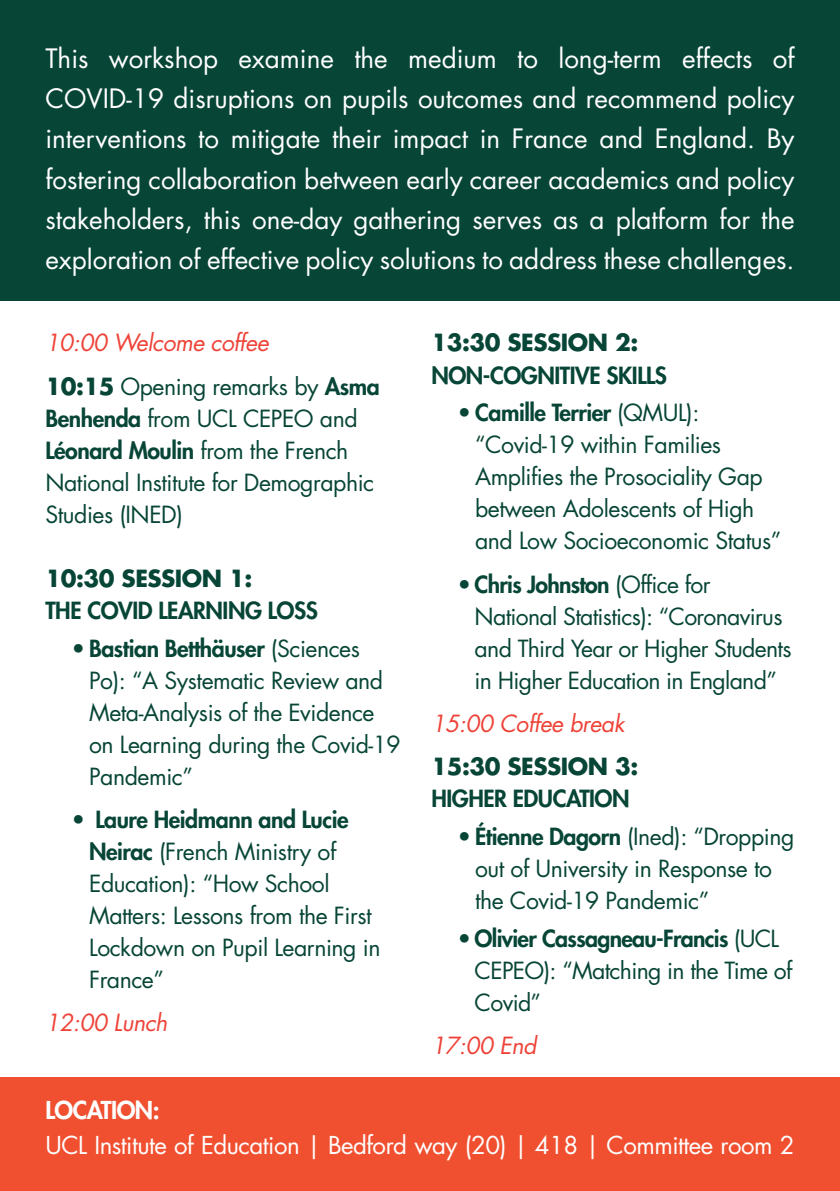
<style>
.page{position:relative;width:840px;height:1191px;background:#fff}
.page>*{position:absolute;margin:0;border:0;box-sizing:border-box;transform-origin:0 0}
.t1{font:26px/40.2px "Futura Std";color:#fff;text-align:justify}
.t2{font:24px "Futura Std";letter-spacing:-.02em;color:#fff}
.t3{font:800 24px "Futura Std";letter-spacing:-.02em;color:#fff}
.t4{font:23px/32px "Futura Std";letter-spacing:-.02em;color:#074536}
.t5{font:800 23px/32px "Futura Std";letter-spacing:-.02em;color:#074536}
.t6{font:italic 23px "Futura Std";letter-spacing:-.02em;color:#ee4237}
.s1{font-weight:700}
.s2{font-weight:800}
.s3{font-stretch:condensed}
</style>
<div class="page">
<div style="left:0;top:0;width:839px;height:300px;background:#074536"></div>
<div style="left:0;top:1077px;width:839px;height:114px;background:#f05030"></div>
<p class="t1" style="left:45px;top:39px;width:750px">This workshop examine the medium to long-term effects of COVID-19 disruptions on pupils outcomes and recommend policy interventions to mitigate their impact in France and England. By fostering collaboration between early career academics and policy stakeholders, this one-day gathering serves as a platform for the exploration of effective policy solutions to address these challenges.</p>
<p class="t6" style="left:45px;top:328px;width:224px">10:00 Welcome coffee</p>
<p class="t4" style="left:45px;top:370px;width:336px"><span class="s1">10:15</span> Opening remarks by <span class="s2">Asma<br>Benhenda</span> from UCL CEPEO and<br><span class="s2">Léonard Moulin</span> from the French<br>National Institute for Demographic<br>Studies (INED)</p>
<p class="t5" style="left:45px;top:562px;width:274px"><span class="s1">10:30 SESSION 1:<br></span>THE COVID LEARNING LOSS</p>
<p class="t4" style="left:89px;top:632px;width:313px;text-indent:-15px"><span class="s3">•</span> <span class="s2">Bastian Betthäuser</span> (Sciences<br>Po): “A Systematic Review and<br>Meta-Analysis of the Evidence on Learning during the Covid-19<br>Pandemic”</p>
<p class="t4" style="left:89px;top:804px;width:293px;text-indent:-15px"><span class="s3">•</span> <span class="s2">Laure Heidmann and Lucie<br>Neirac</span> (French Ministry of<br>Education): “How School<br>Matters: Lessons from the First<br>Lockdown on Pupil Learning in<br>France”</p>
<p class="t6" style="left:45px;top:1008px;width:123px">12:00 Lunch</p>
<p class="t5" style="left:431px;top:327px;width:237px"><span class="s1">13:30 SESSION 2:<br></span>NON-COGNITIVE SKILLS</p>
<p class="t4" style="left:475px;top:397px;width:307px;text-indent:-15px"><span class="s3">•</span> <span class="s2">Camille Terrier</span> (QMUL): “Covid-19 within Families<br>Amplifies the Prosociality Gap between Adolescents of High and Low Socioeconomic Status”</p>
<p class="t4" style="left:474px;top:568px;width:318px;text-indent:-15px"><span class="s3">•</span> <span class="s2">Chris Johnston</span> (Office for<br>National Statistics): “Coronavirus and Third Year or Higher Students in Higher Education in England”</p>
<p class="t6" style="left:431px;top:709px;width:194px">15:00 Coffee break</p>
<p class="t5" style="left:431px;top:751px;width:208px"><span class="s1">15:30 SESSION 3:<br></span>HIGHER EDUCATION</p>
<p class="t4" style="left:475px;top:821px;width:321px;text-indent:-15px"><span class="s3">•</span> <span class="s2">Étienne Dagorn</span> (Ined): “Dropping out of University in Response to the Covid-19 Pandemic”</p>
<p class="t4" style="left:474px;top:922px;width:319px;text-indent:-15px"><span class="s3">•</span> <span class="s2">Olivier Cassagneau-Francis</span> (UCL<br>CEPEO): “Matching in the Time of<br>Covid”</p>
<p class="t6" style="left:431px;top:1031px;width:106px">17:00 End</p>
<p class="t3" style="left:45px;top:1095px;width:116px">LOCATION:</p>
<p class="t2" style="left:45px;top:1129px;width:750px">UCL Institute of Education | Bedford way (20) | 418 | Committee room 2</p>
</div>
